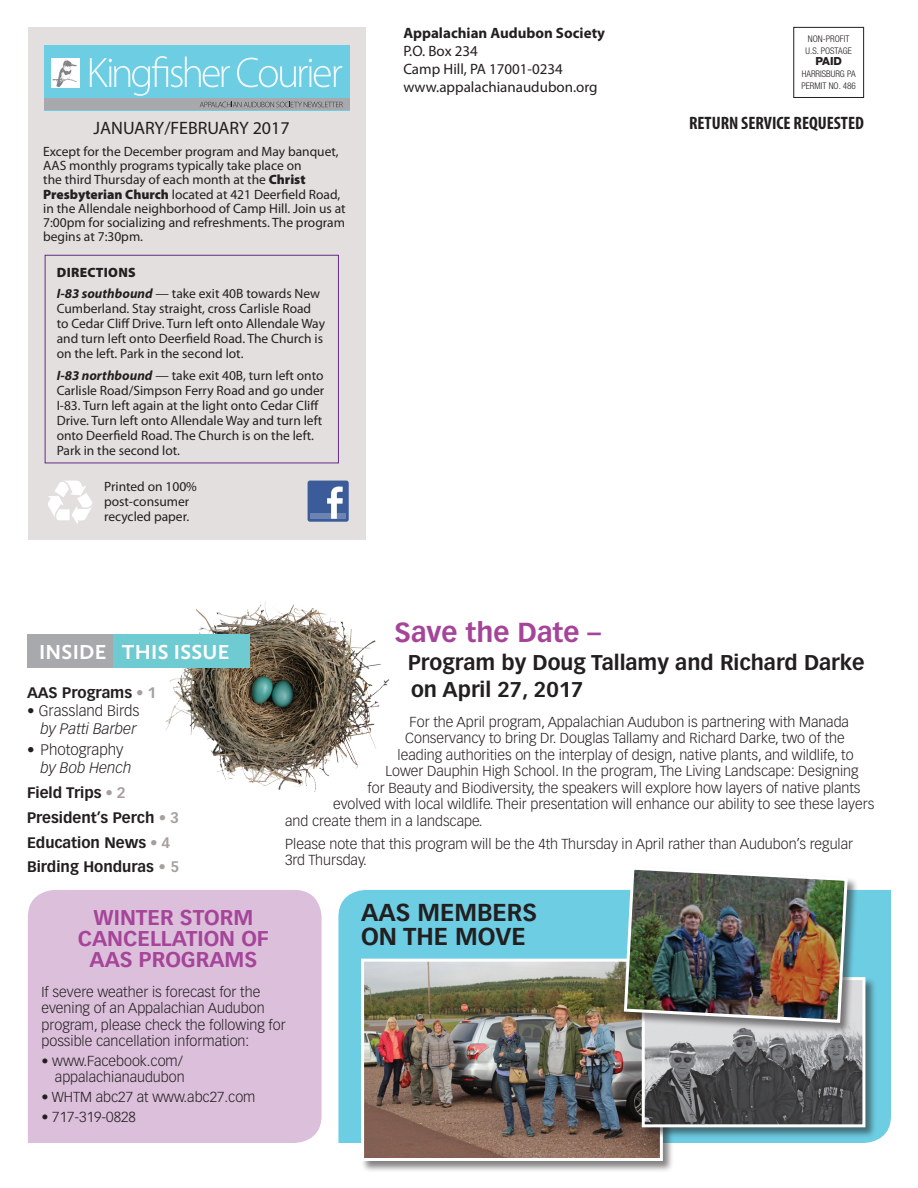
<style>
.page{position:relative;width:918px;height:1188px;background:#fff}
.page>*{position:absolute;margin:0;border:0;box-sizing:border-box;transform-origin:0 0}
.t1{font:700 27px "Vectora LT Std";color:#a54499}
.t2{font:700 24px/24px "Vectora LT Std";color:#231f20}
.t3{font:700 21px/27px "Vectora LT Std";color:#231f20}
.t4{font:700 21px "Vectora LT Std";color:#a54499}
.t5{font:700 21px "Calluna Sans";letter-spacing:.015em;color:#fff}
.t6{font:700 condensed 18px "Myriad Pro";color:#231f20}
.t7{font:18px "Myriad Pro";color:#231f20}
.t8{font:700 15px/24.8px "Vectora LT Std";color:#231f20}
.t9{font:15px/18px "Myriad Pro";color:#231f20}
.t10{font:300 15px/18px "Vectora LT Std";color:#231f20;text-align:right}
.t11{font:700 15px "Myriad Pro";color:#231f20}
.t12{font:300 14.25px/16.5px "Vectora LT Std";color:#231f20}
.t13{font:13.5px/15px "Myriad Pro";color:#231f20}
.t14{font:900 13.5px "Myriad Pro";color:#231f20}
.t15{font:800 11.1px "Helvetica Neue LT Std";color:#231f20}
.t16{font:300 condensed 9.15px/11.9px "Helvetica Neue LT Std";color:#231f20}
.s1{font-weight:900}
.s2{font-weight:700;font-style:italic}
.s3{font-weight:300;color:#a79f9c}
.s4{color:#a79f9c}
.s5{font-weight:700}
.s6{font-style:italic}
.s7{font-weight:300;font-style:italic}
</style>
<div class="page">
<div style="left:28px;top:27px;width:338px;height:512px;background:#e2dfde"></div>
<div style="left:45px;top:45px;width:305px;height:65px;background:#6dcde3"></div>
<div style="left:45px;top:98px;width:305px;height:12px;background:#a8a9ad"></div>
<svg style="left:200px;top:102px;width:143px;height:5px"></svg>
<svg style="left:237px;top:58px;width:105px;height:29px"></svg>
<svg style="left:90px;top:56px;width:140px;height:40px"></svg>
<img style="left:52px;top:59px;width:28px;height:29px">
<div style="left:338px;top:890px;width:553px;height:253px;background:#6dcde3"></div>
<div style="left:28px;top:890px;width:294px;height:253px;background:#dbbfdb"></div>
<img style="left:165px;top:601px;width:225px;height:191px">
<div style="left:793px;top:27px;width:71px;height:71px;border:1px solid #231f20"></div>
<svg style="left:48px;top:481px;width:44px;height:43px"></svg>
<div style="left:27px;top:634px;width:86px;height:34px;background:#a8a9ad"></div>
<div style="left:113px;top:634px;width:137px;height:34px;background:#6fcbd2"></div>
<div style="left:308px;top:481px;width:41px;height:41px;background:#3b5b99;border-radius:2px"></div>
<div style="left:311px;top:513px;width:35px;height:6px;background:#6d84b3"></div>
<svg style="left:327px;top:487px;width:16px;height:32px"></svg>
<div style="left:45px;top:255px;width:294px;height:208px;border:1px solid #642d89"></div>
<div style="left:360px;top:958px;width:314px;height:214px;background:#231f20;opacity:.55"></div>
<img style="left:365px;top:963px;width:294px;height:194px">
<div style="left:361px;top:959px;width:302px;height:202px;border:3px solid #fff"></div>
<div style="left:641px;top:976px;width:236px;height:163px;background:#231f20;opacity:.55"></div>
<img style="left:646px;top:981px;width:215px;height:142px">
<div style="left:642px;top:977px;width:223px;height:150px;border:3px solid #fff"></div>
<div style="left:624px;top:866px;width:235px;height:168px;background:#231f20;opacity:.55"></div>
<img style="left:622px;top:866px;width:227px;height:158px">
<h3 class="t7" style="left:94px;top:116px;width:198px">JANUARY/FEBRUARY 2017</h3>
<p class="t13" style="left:43px;top:144px;width:304px;line-height:14.2px">Except for the December program and May banquet, AAS monthly programs typically take place on<br>the third Thursday of each month at the <span class="s1">Christ Presbyterian Church</span> located at 421 Deerfield Road, in the Allendale neighborhood of Camp Hill. Join us at 7:00pm for socializing and refreshments. The program begins at 7:30pm.</p>
<p class="t14" style="left:57px;top:263px;width:19px">Directio</p>
<p class="t13" style="left:57px;top:261px;width:265px;line-height:21.8px;text-indent:62px"><span class="s1">ns<br></span><span class="s2">I-83 southbound</span> — take exit 40B towards New</p>
<p class="t13" style="left:57px;top:301px;width:270px">Cumberland. Stay straight, cross Carlisle Road to Cedar Cliff Drive. Turn left onto Allendale Way and turn left onto Deerfield Road. The Church is on the left. Park in the second lot.</p>
<p class="t13" style="left:57px;top:368px;width:269px"><span class="s2">I-83 northbound</span> — take exit 40B, turn left onto Carlisle Road/Simpson Ferry Road and go under I-83. Turn left again at the light onto Cedar Cliff Drive. Turn left onto Allendale Way and turn left onto Deerfield Road. The Church is on the left.<br>Park in the second lot.</p>
<p class="t13" style="left:104px;top:478px;width:94px">Printed on 100% post-consumer recycled paper.</p>
<p class="t11" style="left:403px;top:23px;width:203px">Appalachian Audubon Society</p>
<p class="t9" style="left:403px;top:42px;width:196px">P.O. Box 234<br>Camp Hill, PA 17001-0234 www.appalachianaudubon.org</p>
<p class="t16" style="left:806px;top:33px;width:48px">NON-PROFIT<br>U.S. POSTAGE</p>
<p class="t15" style="left:815px;top:55px;width:28px">PAID</p>
<p class="t16" style="left:801px;top:68px;width:56px">HARRISBURG PA<br>PERMIT NO. 486</p>
<h3 class="t6" style="left:689px;top:112px;width:176px">RETURN SERVICE REQUESTED</h3>
<h3 class="t5" style="left:39px;top:639px;width:192px">INSIDE THIS ISSUE</h3>
<p class="t8" style="left:27px;top:680px;width:131px">AAS Programs <span class="s3">•</span> <span class="s4">1</span></p>
<p class="t10" style="left:27px;top:702px;width:114px"><span class="s5">•</span> Grassland Birds <span class="s6">by Patti Barber</span></p>
<p class="t10" style="left:27px;top:741px;width:98px">• Photography</p>
<p class="t8" style="left:27px;top:756px;width:154px;text-indent:14px"><span class="s7">by Bob Hench<br></span>Field Trips <span class="s3">•</span> <span class="s4">2<br></span>President’s Perch <span class="s3">•</span> <span class="s4">3<br></span>Education News <span class="s3">•</span> <span class="s4">4<br></span>Birding Honduras <span class="s4">• 5</span></p>
<h1 class="t1" style="left:395px;top:616px;width:208px">Save the Date –</h1>
<h3 class="t3" style="left:408px;top:649px;width:458px">Program by Doug Tallamy and Richard Darke on April 27, 2017</h3>
<p class="t12" style="left:410px;top:714px;width:441px">For the April program, Appalachian Audubon is partnering with Manada</p>
<p class="t12" style="left:405px;top:730px;width:441px">Conservancy to bring Dr. Douglas Tallamy and Richard Darke, two of the</p>
<p class="t12" style="left:398px;top:747px;width:458px">leading authorities on the interplay of design, native plants, and wildlife, to</p>
<p class="t12" style="left:386px;top:763px;width:474px">Lower Dauphin High School. In the program, The Living Landscape: Designing</p>
<p class="t12" style="left:368px;top:780px;width:494px">for Beauty and Biodiversity, the speakers will explore how layers of native plants</p>
<p class="t12" style="left:333px;top:796px;width:543px">evolved with local wildlife. Their presentation will enhance our ability to see these layers</p>
<p class="t12" style="left:285px;top:813px;width:199px">and create them in a landscape.</p>
<p class="t12" style="left:285px;top:836px;width:570px">Please note that this program will be the 4th Thursday in April rather than Audubon’s regular<br>3rd Thursday.</p>
<h3 class="t4" style="left:94px;top:904px;width:33px">Winter</h3>
<h3 class="t4" style="left:180px;top:904px;width:29px">Storm</h3>
<h3 class="t4" style="left:78px;top:925px;width:29px">Cancellation</h3>
<h3 class="t4" style="left:241px;top:925px;width:15px">of</h3>
<h3 class="t4" style="left:90px;top:946px;width:78px">AAS Programs</h3>
<p class="t12" style="left:41px;top:983px;width:246px">If severe weather is forecast for the evening of an Appalachian Audubon program, please check the following for possible cancellation information:</p>
<p class="t12" style="left:41px;top:1053px;width:145px;text-align:right"><span class="s5">•</span> www.Facebook.com/ appalachianaudubon</p>
<p class="t12" style="left:41px;top:1089px;width:215px">• WHTM abc27 at www.abc27.com</p>
<p class="t12" style="left:41px;top:1109px;width:96px"><span class="s5">•</span> 717-319-0828</p>
<h2 class="t2" style="left:361px;top:901px;width:75px">AAS members on the</h2>
<h2 class="t2" style="left:455px;top:925px;width:18px">move</h2>
</div>
